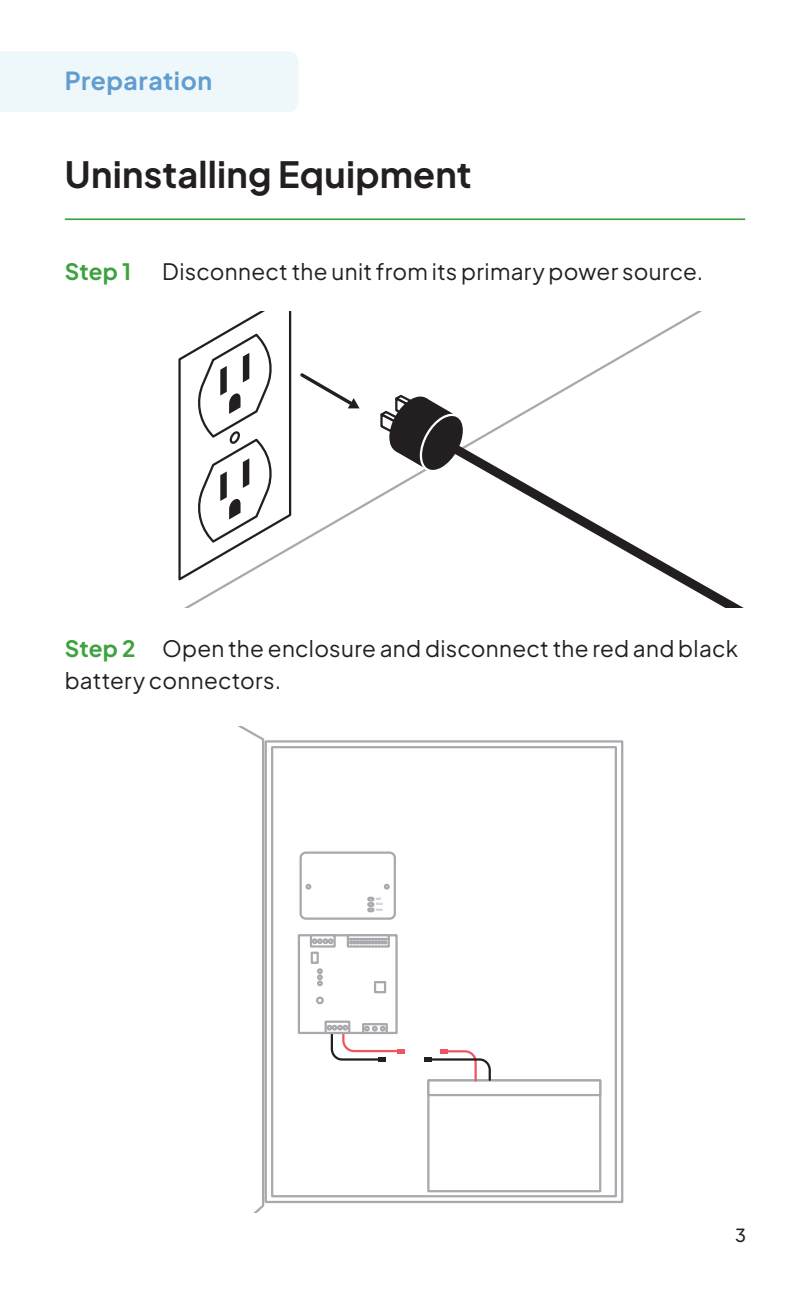
<style>
.page{position:relative;width:810px;height:1296px;background:#fff}
.page>*{position:absolute;margin:0;border:0;box-sizing:border-box;transform-origin:0 0}
.Section_Title_-_with_Rule{font:700 36px "Plus Jakarta Sans";letter-spacing:.01em;color:#231f20}
.t1{font:700 24.75px "Plus Jakarta Sans";letter-spacing:.025em;color:#619dcf}
.Body_Text{font:22.5px/31.5px "Plus Jakarta Sans";letter-spacing:.015em;color:#231f20}
.Body_Text-2{font:700 22.5px "Plus Jakarta Sans";color:#3da23f}
.t2{font:500 18px "Plus Jakarta Sans";color:#231f20}
.t3{font:700 2.93px/5.6px "Plus Jakarta Sans";color:#a8a9ad}
.s1{font-weight:700;color:#3da23f}
</style>
<div class="page">
<div style="left:0;top:52px;width:298px;height:60px;background:#eef7fa"></div>
<hr style="left:65px;top:218px;width:680px;height:2px;background:#3da23f">
<svg style="left:186px;top:312px;width:514px;height:295px"></svg>
<svg style="left:432px;top:430px;width:310px;height:177px"></svg>
<svg style="left:178px;top:312px;width:288px;height:271px"></svg>
<svg style="left:237px;top:726px;width:387px;height:487px"></svg>
<div style="left:427px;top:1079px;width:174px;height:113px;background:#fff;border:2px solid #a8a9ad"></div>
<div style="left:427px;top:1079px;width:174px;height:17px;background:#fff;border:2px solid #a8a9ad"></div>
<div style="left:424px;top:1057px;width:8px;height:5px;background:#231f20"></div>
<div style="left:301px;top:853px;width:94px;height:66px;background:#fff;border-radius:5px"></div>
<div style="left:300px;top:852px;width:96px;height:68px;border:2px solid #a8a9ad;border-radius:5px"></div>
<svg style="left:305px;top:884px;width:6px;height:6px"></svg>
<svg style="left:384px;top:884px;width:6px;height:6px"></svg>
<div style="left:367px;top:907px;width:8px;height:5px;border:2px solid #a8a9ad"></div>
<div style="left:367px;top:902px;width:8px;height:5px;border:2px solid #a8a9ad"></div>
<svg style="left:368px;top:902px;width:5px;height:9px"></svg>
<div style="left:367px;top:897px;width:8px;height:5px;border:2px solid #a8a9ad"></div>
<div style="left:298px;top:934px;width:100px;height:100px;background:#fff;border:2px solid #a8a9ad"></div>
<div style="left:310px;top:934px;width:26px;height:14px;background:#fff;border:2px solid #a8a9ad"></div>
<div style="left:347px;top:934px;width:43px;height:14px;background:#f2f2f2;border:2px solid #a8a9ad"></div>
<svg style="left:311px;top:952px;width:8px;height:12px"></svg>
<div style="left:374px;top:981px;width:12px;height:12px;background:#fff;border:2px solid #a8a9ad"></div>
<svg style="left:317px;top:968px;width:6px;height:18px"></svg>
<div style="left:316px;top:997px;width:8px;height:7px;border:2px solid #a8a9ad;border-radius:50%"></div>
<svg style="left:312px;top:938px;width:22px;height:6px"></svg>
<svg style="left:325px;top:1021px;width:25px;height:13px"></svg>
<div style="left:362px;top:1023px;width:26px;height:11px;background:#a8a9ad"></div>
<svg style="left:326px;top:1025px;width:79px;height:37px"></svg>
<svg style="left:349px;top:940px;width:39px;height:5px"></svg>
<hr style="left:348px;top:938px;width:41px;height:2px;background:#a8a9ad">
<svg style="left:426px;top:1049px;width:66px;height:34px"></svg>
<p class="t1" style="left:65px;top:61px;width:149px">Preparation</p>
<p class="Section_Title_-_with_Rule" style="left:65px;top:145px;width:408px">Uninstalling Equipment</p>
<p class="Body_Text-2" style="left:65px;top:254px;width:68px">Step 1</p>
<p class="Body_Text" style="left:162px;top:254px;width:543px">Disconnect the unit from its primary power source.</p>
<p class="Body_Text" style="left:65px;top:631px;width:675px"><span class="s1">Step 2</span> Open the enclosure and disconnect the red and black battery connectors.</p>
<p class="t3" style="left:376px;top:896px;width:8px">NET<br>STAT<br>PWR</p>
<p class="t2" style="left:735px;top:1221px;width:12px">3</p>
</div>
